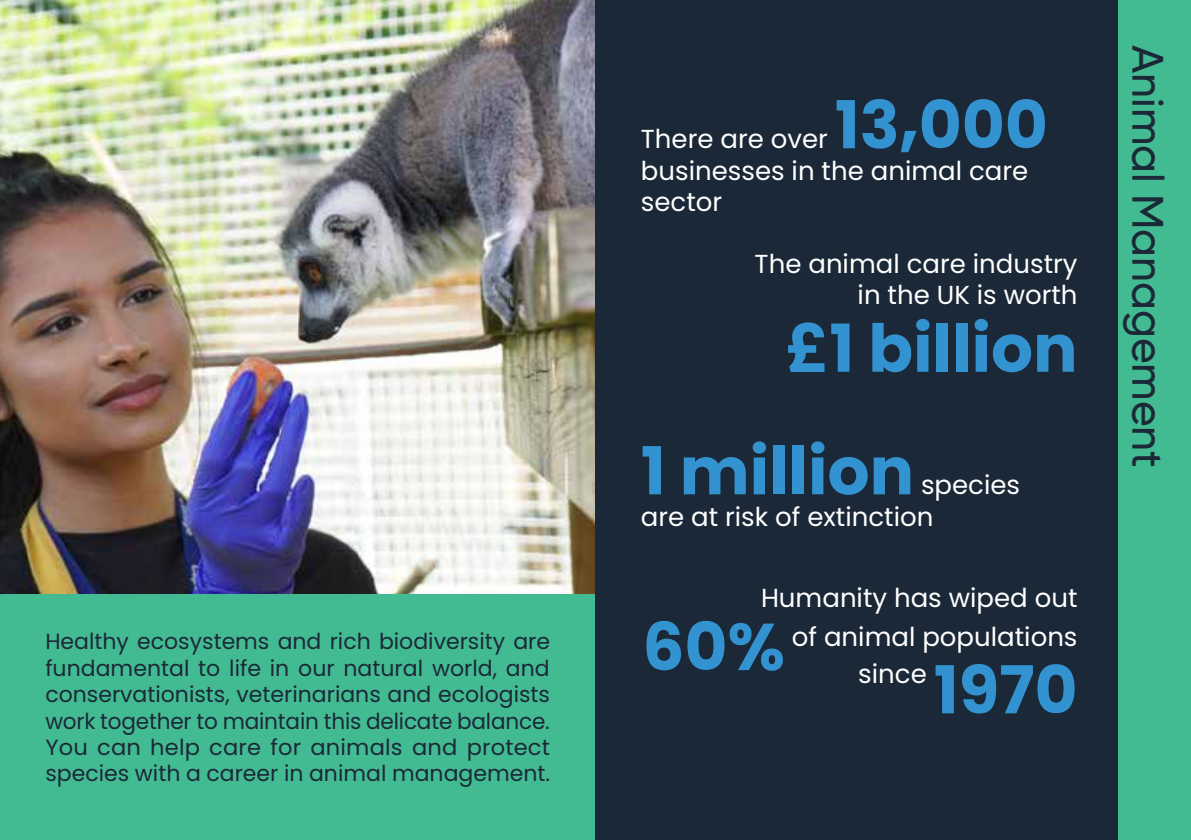
<style>
.page{position:relative;width:1191px;height:840px;background:#fff}
.page>*{position:absolute;margin:0;border:0;box-sizing:border-box;transform-origin:0 0}
.t1{font:700 66px/122.4px "Poppins";color:#3392d0}
.t2{font:500 44px "Gilroy";color:#1b2838}
.t3{font:26px/31.2px "Poppins";color:#fff}
.t4{font:22px/26.4px "Poppins";color:#1b2838;text-align:justify}
</style>
<div class="page">
<img style="left:0;top:0;width:595px;height:594px">
<div style="left:0;top:594px;width:596px;height:245px;background:#43bb92"></div>
<div style="left:595px;top:0;width:596px;height:839px;background:#1b2838"></div>
<div style="left:1118px;top:0;width:73px;height:839px;background:#43bb92"></div>
<p class="t4" style="left:45px;top:628px;width:506px">Healthy ecosystems and rich biodiversity are fundamental to life in our natural world, and conservationists, veterinarians and ecologists work together to maintain this delicate balance.<br>You can help care for animals and protect species with a career in animal management.</p>
<h1 class="t1" style="left:835px;top:64px;width:214px">13,000</h1>
<p class="t3" style="left:641px;top:155px;width:389px">businesses in the animal care sector</p>
<p class="t3" style="left:641px;top:124px;width:188px">There are over</p>
<p class="t3" style="left:754px;top:248px;width:324px;text-align:right">The animal care industry in the UK is worth</p>
<h1 class="t1" style="left:641px;top:287px;width:438px;text-indent:145px">£1 billion<br>1 million</h1>
<p class="t3" style="left:641px;top:469px;width:381px;text-indent:280px">species are at risk of extinction</p>
<p class="t3" style="left:761px;top:582px;width:318px">Humanity has wiped out</p>
<h1 class="t1" style="left:642px;top:585px;width:144px">60%</h1>
<p class="t3" style="left:858px;top:618px;width:221px;line-height:37.2px;text-indent:-66px">of animal populations since</p>
<h1 class="t1" style="left:933px;top:629px;width:145px">1970</h1>
<h2 class="t2" style="left:1175px;top:45px;width:424px;rotate:90deg">Animal Management</h2>
</div>
